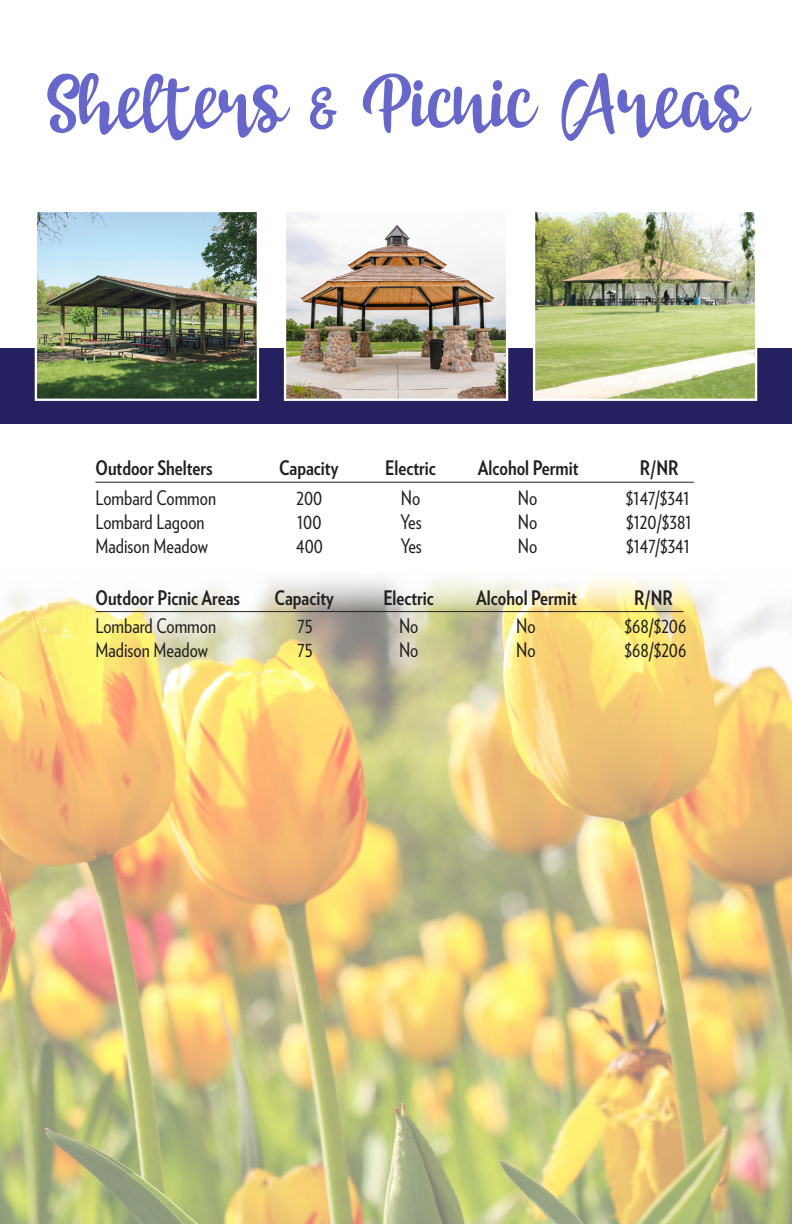
<style>
.page{position:relative;width:792px;height:1224px;background:#fff}
.page>*{position:absolute;margin:0;border:0;box-sizing:border-box;transform-origin:0 0}
.t1{font:86.2px "Marlina";letter-spacing:-.02em;color:#66c}
.t2{font:20px "Verlag Condensed";color:#231f20}
.t3{font:700 20px "Verlag Condensed";color:#231f20}
.s1{font-size:68px}
</style>
<div class="page">
<img style="left:0;top:578px;width:792px;height:646px">
<div style="left:0;top:349px;width:792px;height:75px;background:#252161"></div>
<img style="left:38px;top:213px;width:218px;height:185px">
<div style="left:35px;top:210px;width:224px;height:191px;border:2px solid #fff"></div>
<img style="left:287px;top:213px;width:218px;height:185px">
<div style="left:284px;top:210px;width:224px;height:191px;border:2px solid #fff"></div>
<img style="left:536px;top:213px;width:218px;height:185px">
<div style="left:533px;top:210px;width:224px;height:191px;border:2px solid #fff"></div>
<hr style="left:95px;top:482px;width:599px;height:1px;background:#231f20">
<hr style="left:95px;top:611px;width:588px;height:1px;background:#231f20">
<p class="t1" style="left:46px;top:48px;width:703px">Shelters <span class="s1">&amp;</span> Picnic Areas</p>
<p class="t3" style="left:95px;top:453px;width:119px">Outdoor Shelters</p>
<p class="t3" style="left:279px;top:453px;width:61px">Capacity</p>
<p class="t3" style="left:385px;top:453px;width:52px">Electric</p>
<p class="t3" style="left:478px;top:453px;width:102px">Alcohol Permit</p>
<p class="t3" style="left:640px;top:453px;width:40px">R/NR</p>
<p class="t2" style="left:95px;top:484px;width:122px">Lombard Common</p>
<p class="t2" style="left:296px;top:484px;width:27px">200</p>
<p class="t2" style="left:401px;top:484px;width:21px">No</p>
<p class="t2" style="left:518px;top:484px;width:21px">No</p>
<p class="t2" style="left:626px;top:484px;width:65px">$147/$341</p>
<p class="t2" style="left:95px;top:508px;width:111px">Lombard Lagoon</p>
<p class="t2" style="left:297px;top:508px;width:26px">100</p>
<p class="t2" style="left:400px;top:508px;width:23px">Yes</p>
<p class="t2" style="left:518px;top:508px;width:21px">No</p>
<p class="t2" style="left:626px;top:508px;width:67px">$120/$381</p>
<p class="t2" style="left:95px;top:532px;width:114px">Madison Meadow</p>
<p class="t2" style="left:296px;top:532px;width:28px">400</p>
<p class="t2" style="left:401px;top:532px;width:23px">Yes</p>
<p class="t2" style="left:518px;top:532px;width:21px">No</p>
<p class="t2" style="left:626px;top:532px;width:65px">$147/$341</p>
<p class="t3" style="left:95px;top:583px;width:146px">Outdoor Picnic Areas</p>
<p class="t3" style="left:275px;top:583px;width:61px">Capacity</p>
<p class="t3" style="left:383px;top:583px;width:52px">Electric</p>
<p class="t3" style="left:476px;top:583px;width:102px">Alcohol Permit</p>
<p class="t3" style="left:634px;top:583px;width:40px">R/NR</p>
<p class="t2" style="left:95px;top:612px;width:122px">Lombard Common</p>
<p class="t2" style="left:298px;top:612px;width:17px">75</p>
<p class="t2" style="left:399px;top:612px;width:21px">No</p>
<p class="t2" style="left:516px;top:612px;width:21px">No</p>
<p class="t2" style="left:624px;top:612px;width:64px">$68/$206</p>
<p class="t2" style="left:95px;top:636px;width:114px">Madison Meadow</p>
<p class="t2" style="left:298px;top:636px;width:17px">75</p>
<p class="t2" style="left:399px;top:636px;width:21px">No</p>
<p class="t2" style="left:516px;top:636px;width:21px">No</p>
<p class="t2" style="left:624px;top:636px;width:64px">$68/$206</p>
</div>
